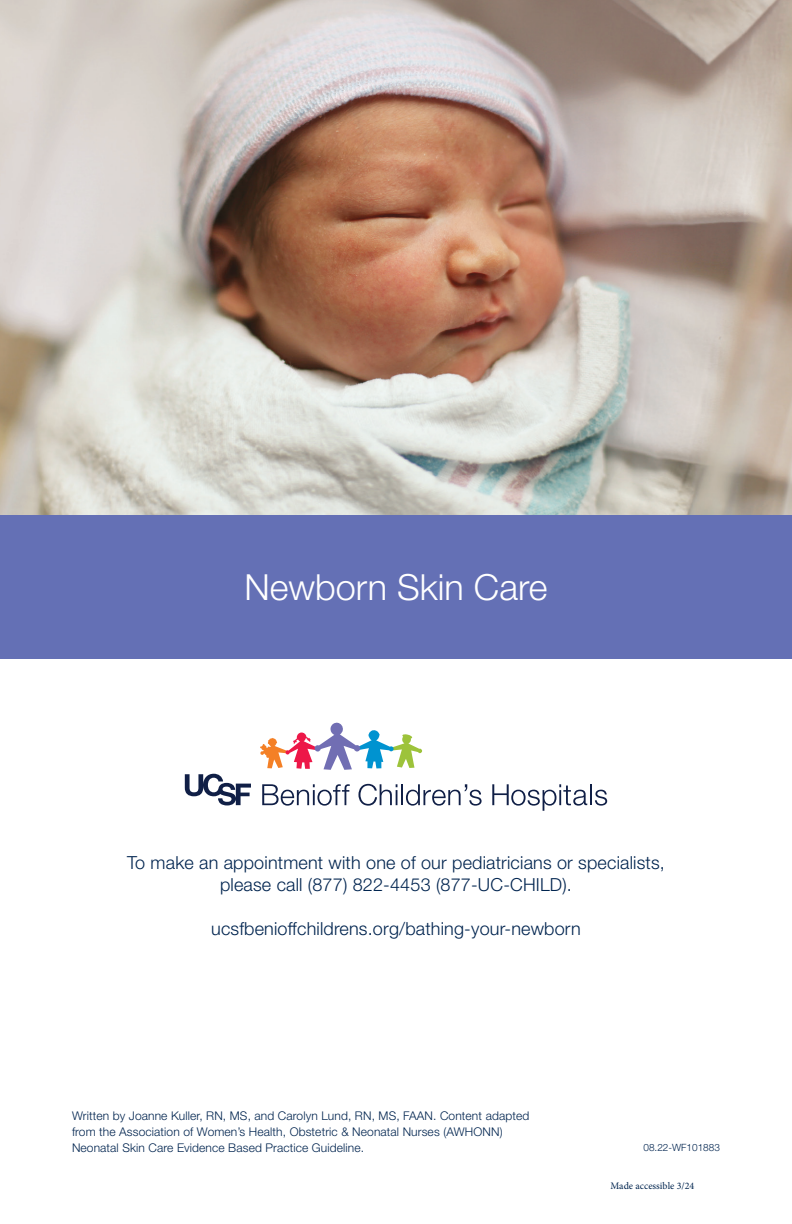
<style>
.page{position:relative;width:792px;height:1224px;background:#fff}
.page>*{position:absolute;margin:0;border:0;box-sizing:border-box;transform-origin:0 0}
.t1{font:300 36px "Helvetica Neue LT Std";color:#fff}
.t2{font:300 18px/22px "Helvetica Neue LT Std";letter-spacing:.01em;color:#00244f;text-align:center}
.t3{font:300 12px/16px "Helvetica Neue LT Std";letter-spacing:.01em;color:#00244f}
.t4{font:10px "Minion Pro";color:#00254f}
.t5{font:300 10px "Helvetica Neue LT Std";color:#00244f}
</style>
<div class="page">
<img style="left:0;top:0;width:792px;height:515px">
<div style="left:0;top:515px;width:792px;height:144px;background:#6470b5"></div>
<svg style="left:260px;top:723px;width:162px;height:47px"></svg>
<svg style="left:262px;top:784px;width:88px;height:22px"></svg>
<svg style="left:358px;top:784px;width:39px;height:22px"></svg>
<hr style="left:401px;top:784px;width:2px;height:21px;background:#101f46">
<svg style="left:406px;top:784px;width:76px;height:22px"></svg>
<svg style="left:492px;top:784px;width:95px;height:27px"></svg>
<hr style="left:590px;top:784px;width:2px;height:21px;background:#101f46">
<svg style="left:595px;top:790px;width:12px;height:16px"></svg>
<svg style="left:185px;top:774px;width:66px;height:31px"></svg>
<p class="t1" style="left:245px;top:565px;width:304px">Newborn Skin Care</p>
<p class="t2" style="left:127px;top:852px;width:539px">To make an appointment with one of our pediatricians or specialists, please call (877) 822-4453 (877-UC-CHILD).</p>
<p class="t2" style="left:211px;top:918px;width:371px">ucsfbenioffchildrens.org/bathing-your-newborn</p>
<p class="t3" style="left:72px;top:1108px;width:459px">Written by Joanne Kuller, RN, MS, and Carolyn Lund, RN, MS, FAAN. Content adapted from the Association of Women’s Health, Obstetric &amp; Neonatal Nurses (AWHONN)<br>Neonatal Skin Care Evidence Based Practice Guideline.</p>
<p class="t5" style="left:643px;top:1141px;width:78px">08.22-WF101883</p>
<p class="t4" style="left:610px;top:1179px;width:86px">Made accessible 3/24</p>
</div>
